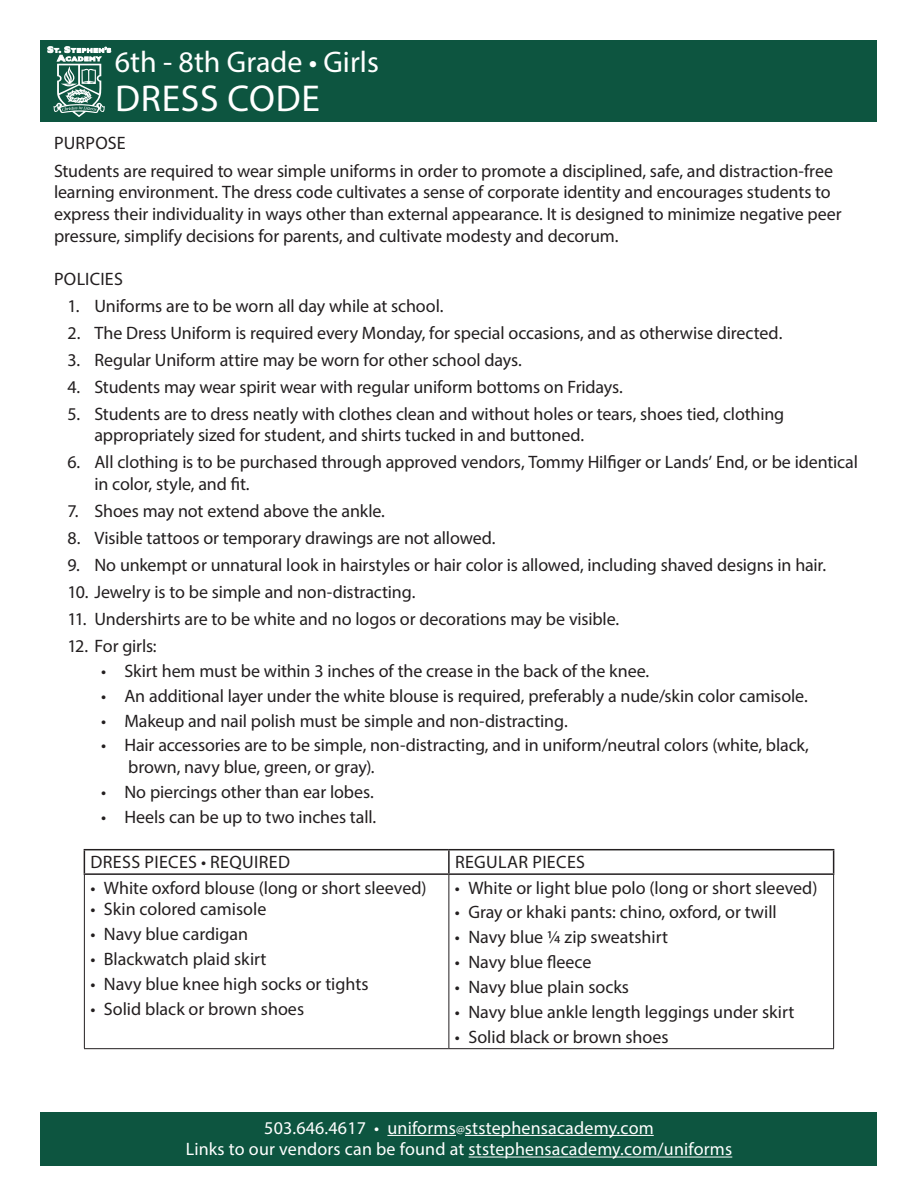
<style>
.page{position:relative;width:918px;height:1188px;background:#fff}
.page>*{position:absolute;margin:0;border:0;box-sizing:border-box;transform-origin:0 0}
.t1{font:37.5px "Myriad Pro";letter-spacing:.02em;color:#fff}
.t2{font:30px "Myriad Pro";color:#fff}
.t3{font:18px/21.6px "Myriad Pro";letter-spacing:-.005em;color:#231f20}
.t4{font:18px/21.6px "Myriad Pro";letter-spacing:.01em;color:#fff;text-align:center}
.t5{font:18px "Myriad Pro";letter-spacing:.02em;color:#231f20}
.t6{font:18px "Myriad Pro";letter-spacing:.015em;color:#231f20}
.s1{font-size:12px}
</style>
<div class="page">
<div style="left:40px;top:1112px;width:838px;height:54px;background:#0d5540"></div>
<hr style="left:387px;top:1135px;width:69px;height:1px;background:#fff">
<hr style="left:465px;top:1135px;width:189px;height:1px;background:#fff">
<hr style="left:469px;top:1157px;width:263px;height:1px;background:#fff">
<hr style="left:84px;top:875px;width:1px;height:173px;background:#231f20">
<hr style="left:448px;top:875px;width:1px;height:173px;background:#231f20">
<hr style="left:833px;top:875px;width:1px;height:173px;background:#231f20">
<hr style="left:84px;top:1048px;width:365px;height:1px;background:#231f20">
<hr style="left:449px;top:1048px;width:385px;height:1px;background:#231f20">
<hr style="left:84px;top:849px;width:365px;height:1px;background:#231f20">
<svg style="left:84px;top:850px;width:1px;height:23px"></svg>
<hr style="left:449px;top:849px;width:385px;height:1px;background:#231f20">
<hr style="left:448px;top:850px;width:2px;height:23px;background:#231f20">
<svg style="left:833px;top:850px;width:1px;height:23px"></svg>
<hr style="left:84px;top:873px;width:365px;height:2px;background:#231f20">
<hr style="left:449px;top:873px;width:385px;height:2px;background:#231f20">
<div style="left:40px;top:40px;width:838px;height:82px;background:#0d5540"></div>
<svg style="left:48px;top:46px;width:63px;height:71px"></svg>
<p class="t2" style="left:115px;top:44px;width:266px">6th - 8th Grade • Girls</p>
<p class="t1" style="left:115px;top:75px;width:206px">DRESS CODE</p>
<p class="t3" style="left:54px;top:131px;width:73px">PURPOSE</p>
<p class="t3" style="left:54px;top:160px;width:789px">Students are required to wear simple uniforms in order to promote a disciplined, safe, and distraction-free learning environment. The dress code cultivates a sense of corporate identity and encourages students to express their individuality in ways other than external appearance. It is designed to minimize negative peer pressure, simplify decisions for parents, and cultivate modesty and decorum.</p>
<p class="t6" style="left:54px;top:268px;width:70px">POLICIES</p>
<p class="t3" style="left:68px;top:295px;width:378px">1. Uniforms are to be worn all day while at school.</p>
<p class="t3" style="left:68px;top:322px;width:716px">2. The Dress Uniform is required every Monday, for special occasions, and as otherwise directed.</p>
<p class="t3" style="left:68px;top:349px;width:456px">3. Regular Uniform attire may be worn for other school days.</p>
<p class="t3" style="left:68px;top:376px;width:557px">4. Students may wear spirit wear with regular uniform bottoms on Fridays.</p>
<p class="t3" style="left:94px;top:403px;width:691px;text-indent:-27px">5. Students are to dress neatly with clothes clean and without holes or tears, shoes tied, clothing appropriately sized for student, and shirts tucked in and buttoned.</p>
<p class="t3" style="left:94px;top:451px;width:765px;text-indent:-27px">6. All clothing is to be purchased through approved vendors, Tommy Hilfiger or Lands’ End, or be identical in color, style, and fit.</p>
<p class="t3" style="left:68px;top:500px;width:319px">7. Shoes may not extend above the ankle.</p>
<p class="t3" style="left:68px;top:527px;width:429px">8. Visible tattoos or temporary drawings are not allowed.</p>
<p class="t3" style="left:68px;top:554px;width:760px">9. No unkempt or unnatural look in hairstyles or hair color is allowed, including shaved designs in hair.</p>
<p class="t3" style="left:68px;top:581px;width:350px">10. Jewelry is to be simple and non-distracting.</p>
<p class="t3" style="left:68px;top:608px;width:553px">11. Undershirts are to be white and no logos or decorations may be visible.</p>
<p class="t3" style="left:68px;top:635px;width:91px">12. For girls:</p>
<p class="t3" style="left:101px;top:660px;width:550px">• Skirt hem must be within 3 inches of the crease in the back of the knee.</p>
<p class="t3" style="left:101px;top:685px;width:708px">• An additional layer under the white blouse is required, preferably a nude/skin color camisole.</p>
<p class="t3" style="left:101px;top:709px;width:468px">• Makeup and nail polish must be simple and non-distracting.</p>
<p class="t3" style="left:128px;top:734px;width:682px;text-indent:-27px">• Hair accessories are to be simple, non-distracting, and in uniform/neutral colors (white, black, brown, navy blue, green, or gray).</p>
<p class="t3" style="left:101px;top:781px;width:274px">• No piercings other than ear lobes.</p>
<p class="t3" style="left:101px;top:806px;width:277px">• Heels can be up to two inches tall.</p>
<p class="t5" style="left:91px;top:851px;width:201px">DRESS PIECES • REQUIRED</p>
<p class="t5" style="left:455px;top:851px;width:132px">REGULAR PIECES</p>
<p class="t3" style="left:90px;top:877px;width:338px">• White oxford blouse (long or short sleeved)</p>
<p class="t3" style="left:90px;top:898px;width:178px">• Skin colored camisole</p>
<p class="t3" style="left:90px;top:923px;width:159px">• Navy blue cardigan</p>
<p class="t3" style="left:90px;top:948px;width:178px">• Blackwatch plaid skirt</p>
<p class="t3" style="left:90px;top:973px;width:280px">• Navy blue knee high socks or tights</p>
<p class="t3" style="left:90px;top:997px;width:215px">• Solid black or brown shoes</p>
<p class="t3" style="left:455px;top:877px;width:364px">• White or light blue polo (long or short sleeved)</p>
<p class="t3" style="left:455px;top:901px;width:323px">• Gray or khaki pants: chino, oxford, or twill</p>
<p class="t3" style="left:455px;top:926px;width:215px">• Navy blue ¼ zip sweatshirt</p>
<p class="t3" style="left:455px;top:951px;width:138px">• Navy blue fleece</p>
<p class="t3" style="left:455px;top:976px;width:176px">• Navy blue plain socks</p>
<p class="t3" style="left:455px;top:1001px;width:341px">• Navy blue ankle length leggings under skirt</p>
<p class="t3" style="left:455px;top:1026px;width:215px">• Solid black or brown shoes</p>
<p class="t4" style="left:186px;top:1117px;width:548px">503.646.4617 • uniforms<span class="s1">@</span>ststephensacademy.com<br>Links to our vendors can be found at ststephensacademy.com/uniforms</p>
</div>
